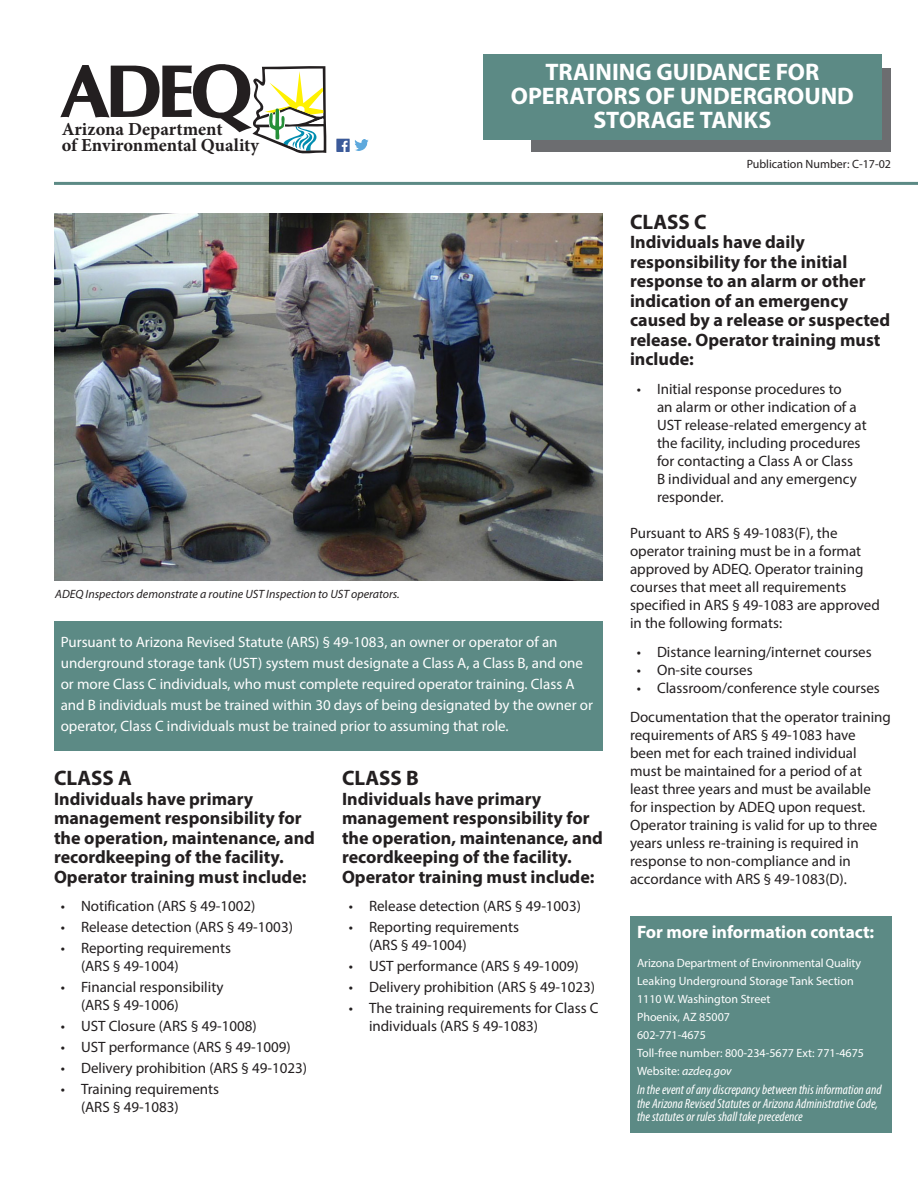
<style>
.page{position:relative;width:918px;height:1188px;background:#fff}
.page>*{position:absolute;margin:0;border:0;box-sizing:border-box;transform-origin:0 0}
.t1{font:700 24px/24px "Myriad Pro";color:#fff;text-align:center}
.headers2{font:700 21px "Myriad Pro";color:#231f20}
.t2{font:700 18.3px "Minion Pro";color:#231f20}
.headers2-2{font:700 18px/19.5px "Myriad Pro";color:#231f20}
.t3{font:700 18px "Myriad Pro";letter-spacing:-.005em;color:#fff}
.t4{font:15px/18px "Myriad Pro";color:#231f20}
.t5{font:15px/21px "Myriad Pro";color:#fff}
.body{font:italic condensed 13.5px/13.5px "Myriad Pro";color:#fff}
.body-2{font:12px/18px "Myriad Pro";color:#fff}
.t6{font:italic 12px "Myriad Pro";color:#231f20}
.t7{font:12px "Myriad Pro";color:#231f20}
.s1{font-style:italic}
</style>
<div class="page">
<div style="left:531px;top:68px;width:360px;height:84px;background:#6c6d70"></div>
<div style="left:483px;top:54px;width:399px;height:86px;background:#5c8a85"></div>
<hr style="left:54px;top:182px;width:864px;height:3px;background:#5c8a85">
<svg style="left:61px;top:64px;width:265px;height:90px"></svg>
<div style="left:336px;top:139px;width:14px;height:13px;background:#3b5a9a"></div>
<svg style="left:342px;top:141px;width:6px;height:11px"></svg>
<svg style="left:355px;top:140px;width:13px;height:11px"></svg>
<div style="left:630px;top:917px;width:262px;height:216px;background:#5c8a85"></div>
<div style="left:54px;top:621px;width:549px;height:130px;background:#5c8a85"></div>
<img style="left:54px;top:213px;width:549px;height:367px">
<p class="t2" style="left:62px;top:116px;width:162px">Arizona Department</p>
<p class="t2" style="left:62px;top:133px;width:199px">of Environmental Quality</p>
<h1 class="t1" style="left:511px;top:60px;width:345px">TRAINING GUIDANCE FOR<br>OPERATORS OF UNDERGROUND</h1>
<h1 class="t1" style="left:593px;top:108px;width:180px">STORAGE TANKS</h1>
<p class="t7" style="left:747px;top:157px;width:146px">Publication Number: C-17-02</p>
<p class="t6" style="left:55px;top:587px;width:346px">ADEQ Inspectors demonstrate a routine UST Inspection to UST operators.</p>
<p class="t5" style="left:61px;top:632px;width:534px">Pursuant to Arizona Revised Statute (ARS) § 49-1083, an owner or operator of an underground storage tank (UST) system must designate a Class A, a Class B, and one or more Class C individuals, who must complete required operator training. Class A and B individuals must be trained within 30 days of being designated by the owner or operator, Class C individuals must be trained prior to assuming that role.</p>
<p class="headers2" style="left:54px;top:764px;width:79px">CLASS A</p>
<p class="headers2-2" style="left:54px;top:788px;width:262px">Individuals have primary management responsibility for the operation, maintenance, and recordkeeping of the facility.<br>Operator training must include:</p>
<p class="t4" style="left:61px;top:897px;width:196px">• Notification (ARS § 49-1002)</p>
<p class="t4" style="left:61px;top:918px;width:234px">• Release detection (ARS § 49-1003)</p>
<p class="t4" style="left:81px;top:939px;width:151px;text-indent:-20px">• Reporting requirements (ARS § 49-1004)</p>
<p class="t4" style="left:81px;top:978px;width:144px;text-indent:-20px">• Financial responsibility (ARS § 49-1006)</p>
<p class="t4" style="left:61px;top:1017px;width:198px">• UST Closure (ARS § 49-1008)</p>
<p class="t4" style="left:61px;top:1038px;width:232px">• UST performance (ARS § 49-1009)</p>
<p class="t4" style="left:61px;top:1059px;width:248px">• Delivery prohibition (ARS § 49-1023)</p>
<p class="t4" style="left:81px;top:1080px;width:140px;text-indent:-20px">• Training requirements (ARS § 49-1083)</p>
<p class="headers2" style="left:342px;top:764px;width:78px">CLASS B</p>
<p class="headers2-2" style="left:342px;top:788px;width:262px">Individuals have primary management responsibility for the operation, maintenance, and recordkeeping of the facility.<br>Operator training must include:</p>
<p class="t4" style="left:349px;top:897px;width:234px">• Release detection (ARS § 49-1003)</p>
<p class="t4" style="left:369px;top:918px;width:151px;text-indent:-20px">• Reporting requirements (ARS § 49-1004)</p>
<p class="t4" style="left:349px;top:957px;width:232px">• UST performance (ARS § 49-1009)</p>
<p class="t4" style="left:349px;top:978px;width:248px">• Delivery prohibition (ARS § 49-1023)</p>
<p class="t4" style="left:369px;top:999px;width:231px;text-indent:-20px">• The training requirements for Class C individuals (ARS § 49-1083)</p>
<p class="headers2" style="left:630px;top:208px;width:78px">CLASS C</p>
<p class="headers2-2" style="left:630px;top:232px;width:262px">Individuals have daily responsibility for the initial response to an alarm or other indication of an emergency caused by a release or suspected release. Operator training must include:</p>
<p class="t4" style="left:657px;top:380px;width:211px;text-indent:-20px">• Initial response procedures to<br>an alarm or other indication of a<br>UST release-related emergency at the facility, including procedures for contacting a Class A or Class<br>B individual and any emergency responder.</p>
<p class="t4" style="left:630px;top:524px;width:251px">Pursuant to ARS § 49-1083(F), the operator training must be in a format approved by ADEQ. Operator training courses that meet all requirements specified in ARS § 49-1083 are approved in the following formats:</p>
<p class="t4" style="left:637px;top:643px;width:237px">• Distance learning/internet courses</p>
<p class="t4" style="left:637px;top:661px;width:117px">• On-site courses</p>
<p class="t4" style="left:637px;top:679px;width:245px">• Classroom/conference style courses</p>
<p class="t4" style="left:630px;top:708px;width:262px">Documentation that the operator training requirements of ARS § 49-1083 have been met for each trained individual must be maintained for a period of at least three years and must be available for inspection by ADEQ upon request.<br>Operator training is valid for up to three years unless re-training is required in response to non-compliance and in accordance with ARS § 49-1083(D).</p>
<p class="t3" style="left:637px;top:920px;width:239px">For more information contact:</p>
<p class="body-2" style="left:637px;top:954px;width:226px">Arizona Department of Environmental Quality</p>
<p class="body-2" style="left:637px;top:972px;width:228px">Leaking Underground Storage Tank Section<br>1110 W. Washington Street<br>Phoenix, AZ 85007<br>602-771-4675<br>Toll-free number: 800-234-5677 Ext: 771-4675<br>Website: <span class="s1">azdeq.gov</span></p>
<p class="body" style="left:637px;top:1083px;width:246px">In the event of any discrepancy between this information and the Arizona Revised Statutes or Arizona Administrative Code, the statutes or rules shall take precedence</p>
</div>
